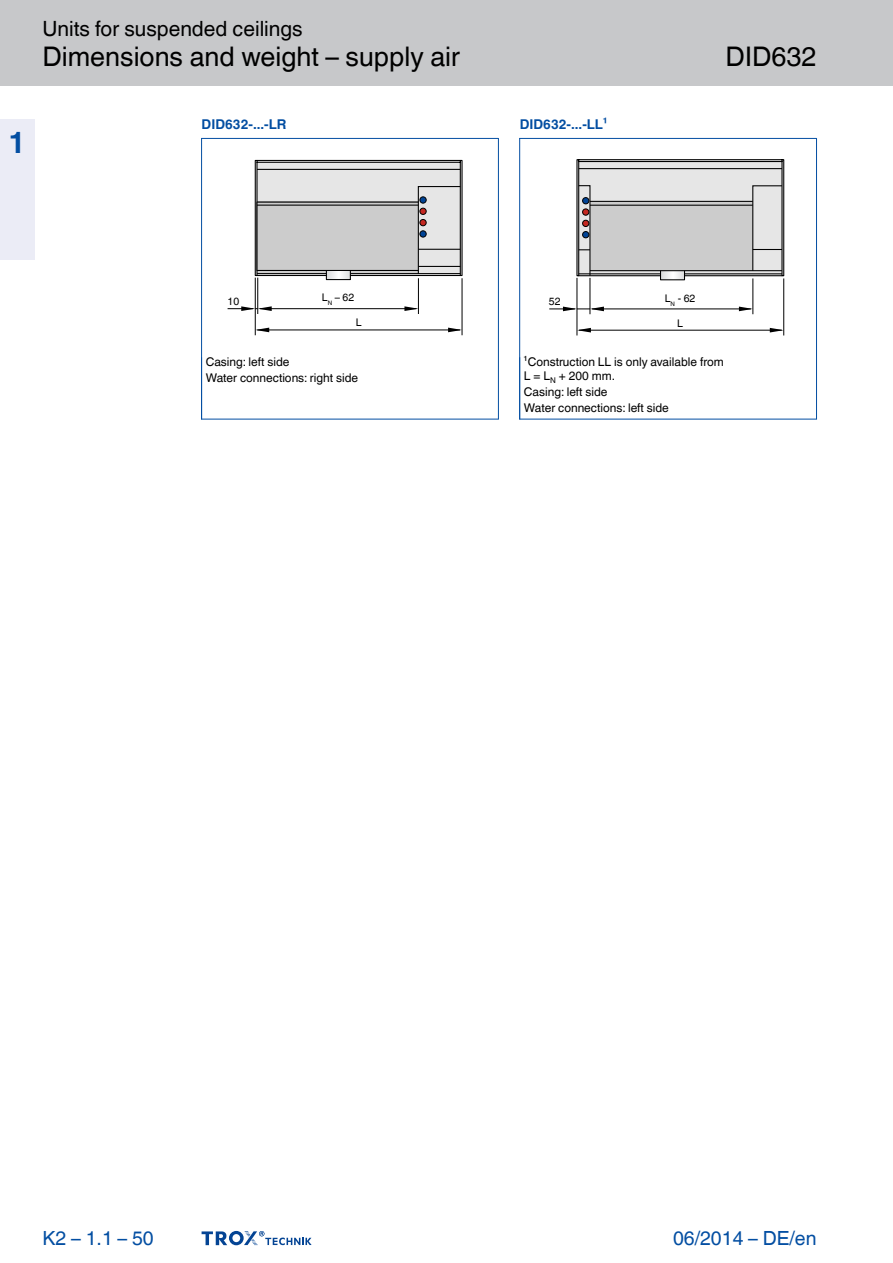
<style>
.page{position:relative;width:893px;height:1263px;background:#fff}
.page>*{position:absolute;margin:0;border:0;box-sizing:border-box;transform-origin:0 0}
.t1{font:700 30px "TROX Helvetica";color:#034ea2}
.t2{font:27px "TROX Helvetica";color:#000}
.t3{font:21px "TROX Helvetica";color:#000}
.t4{font:19.5px "TROX Helvetica";color:#034ea2}
.t5{font:700 13.5px "TROX Helvetica";color:#034ea2}
.t6{font:12px/15.8px "TROX Helvetica";color:#000}
.t7{font:10.5px "TROX Helvetica";color:#000}
</style>
<div class="page">
<div style="left:0;top:0;width:893px;height:85px;background:#c7c8ca"></div>
<div style="left:0;top:119px;width:34px;height:140px;background:#ebecf6"></div>
<svg style="left:202px;top:1231px;width:110px;height:15px"></svg>
<div style="left:255px;top:160px;width:207px;height:115px;background:#e6e6e6"></div>
<div style="left:257px;top:202px;width:162px;height:72px;background:#ccc"></div>
<svg style="left:328px;top:272px;width:21px;height:6px"></svg>
<div style="left:255px;top:160px;width:2px;height:116px;border:1px solid #000"></div>
<div style="left:460px;top:160px;width:2px;height:116px;border:1px solid #000"></div>
<hr style="left:257px;top:160px;width:203px;height:1px;background:#000">
<hr style="left:257px;top:162px;width:203px;height:1px;background:#000">
<hr style="left:257px;top:169px;width:203px;height:1px;background:#000">
<hr style="left:257px;top:205px;width:161px;height:1px;background:#000">
<hr style="left:257px;top:202px;width:161px;height:1px;background:#000">
<hr style="left:257px;top:270px;width:161px;height:1px;background:#000">
<hr style="left:350px;top:273px;width:110px;height:1px;background:#000">
<hr style="left:257px;top:273px;width:69px;height:1px;background:#000">
<hr style="left:350px;top:275px;width:110px;height:1px;background:#000">
<hr style="left:257px;top:275px;width:69px;height:1px;background:#000">
<svg style="left:417px;top:186px;width:44px;height:89px"></svg>
<div style="left:326px;top:270px;width:25px;height:10px;border:1px solid #000"></div>
<hr style="left:462px;top:278px;width:1px;height:57px;background:#000">
<hr style="left:418px;top:278px;width:1px;height:36px;background:#000">
<hr style="left:257px;top:278px;width:1px;height:36px;background:#000">
<hr style="left:255px;top:278px;width:1px;height:57px;background:#000">
<hr style="left:260px;top:308px;width:156px;height:1px;background:#000">
<svg style="left:404px;top:306px;width:14px;height:5px"></svg>
<hr style="left:257px;top:330px;width:203px;height:1px;background:#000">
<svg style="left:448px;top:328px;width:14px;height:4px"></svg>
<svg style="left:255px;top:328px;width:14px;height:4px"></svg>
<svg style="left:228px;top:306px;width:44px;height:5px"></svg>
<div style="left:577px;top:160px;width:207px;height:116px;background:#e6e6e6"></div>
<div style="left:590px;top:201px;width:163px;height:70px;background:#ccc"></div>
<svg style="left:662px;top:272px;width:21px;height:6px"></svg>
<div style="left:781px;top:159px;width:3px;height:117px;border:1px solid #000"></div>
<hr style="left:579px;top:159px;width:203px;height:1px;background:#000">
<hr style="left:579px;top:161px;width:203px;height:1px;background:#000">
<hr style="left:579px;top:168px;width:203px;height:1px;background:#000">
<hr style="left:590px;top:205px;width:163px;height:1px;background:#000">
<hr style="left:590px;top:201px;width:163px;height:1px;background:#000">
<svg style="left:752px;top:185px;width:31px;height:87px"></svg>
<svg style="left:578px;top:185px;width:13px;height:92px"></svg>
<hr style="left:590px;top:270px;width:192px;height:1px;background:#000">
<hr style="left:685px;top:273px;width:97px;height:1px;background:#000">
<hr style="left:579px;top:273px;width:81px;height:1px;background:#000">
<hr style="left:685px;top:275px;width:97px;height:1px;background:#000">
<hr style="left:579px;top:275px;width:81px;height:1px;background:#000">
<div style="left:582px;top:197px;width:7px;height:7px;border:1px solid #000;border-radius:50%"></div>
<div style="left:582px;top:209px;width:7px;height:6px;border:1px solid #000;border-radius:50%"></div>
<div style="left:582px;top:220px;width:7px;height:7px;border:1px solid #000;border-radius:50%"></div>
<div style="left:582px;top:231px;width:7px;height:7px;border:1px solid #000;border-radius:50%"></div>
<div style="left:660px;top:270px;width:25px;height:10px;border:1px solid #000"></div>
<hr style="left:783px;top:278px;width:1px;height:57px;background:#000">
<hr style="left:752px;top:278px;width:1px;height:36px;background:#000">
<hr style="left:590px;top:278px;width:1px;height:36px;background:#000">
<hr style="left:577px;top:278px;width:1px;height:57px;background:#000">
<hr style="left:592px;top:309px;width:159px;height:1px;background:#000">
<svg style="left:739px;top:307px;width:14px;height:4px"></svg>
<hr style="left:579px;top:330px;width:203px;height:1px;background:#000">
<svg style="left:770px;top:328px;width:14px;height:5px"></svg>
<svg style="left:577px;top:328px;width:14px;height:5px"></svg>
<svg style="left:549px;top:307px;width:55px;height:4px"></svg>
<hr style="left:201px;top:138px;width:1px;height:281px;background:#034ea2">
<hr style="left:498px;top:138px;width:1px;height:281px;background:#034ea2">
<hr style="left:201px;top:138px;width:297px;height:1px;background:#034ea2">
<hr style="left:201px;top:419px;width:297px;height:1px;background:#034ea2">
<hr style="left:519px;top:138px;width:1px;height:281px;background:#034ea2">
<hr style="left:816px;top:138px;width:1px;height:281px;background:#034ea2">
<hr style="left:519px;top:138px;width:297px;height:1px;background:#034ea2">
<hr style="left:519px;top:419px;width:297px;height:1px;background:#034ea2">
<h1 class="t1" style="left:8px;top:118px;width:19px">1</h1>
<h3 class="t3" style="left:43px;top:12px;width:262px">Units for suspended ceilings</h3>
<h2 class="t2" style="left:43px;top:35px;width:419px">Dimensions and weight – supply air</h2>
<p class="t5" style="left:202px;top:113px;width:86px">DID632-...-LR</p>
<p class="t7" style="left:228px;top:293px;width:13px">10</p>
<p class="t7" style="left:322px;top:289px;width:34px">L<sub>N</sub> – 62</p>
<p class="t7" style="left:356px;top:314px;width:7px">L</p>
<p class="t6" style="left:206px;top:353px;width:154px">Casing: left side<br>Water connections: right side</p>
<p class="t5" style="left:520px;top:113px;width:89px">DID632-...-LL¹</p>
<h2 class="t2" style="left:725px;top:35px;width:92px">DID632</h2>
<p class="t7" style="left:549px;top:293px;width:13px">52</p>
<p class="t7" style="left:665px;top:290px;width:32px">L<sub>N</sub> - 62</p>
<p class="t7" style="left:677px;top:314px;width:7px">L</p>
<p class="t6" style="left:524px;top:353px;width:201px;line-height:14.4px">¹Construction LL is only available from<br>L = L<sub>N</sub> + 200 mm.</p>
<p class="t6" style="left:524px;top:383px;width:146px">Casing: left side<br>Water connections: left side</p>
<h3 class="t4" style="left:43px;top:1222px;width:113px">K2 – 1.1 – 50</h3>
<h3 class="t4" style="left:673px;top:1222px;width:145px">06/2014 – DE/en</h3>
</div>
